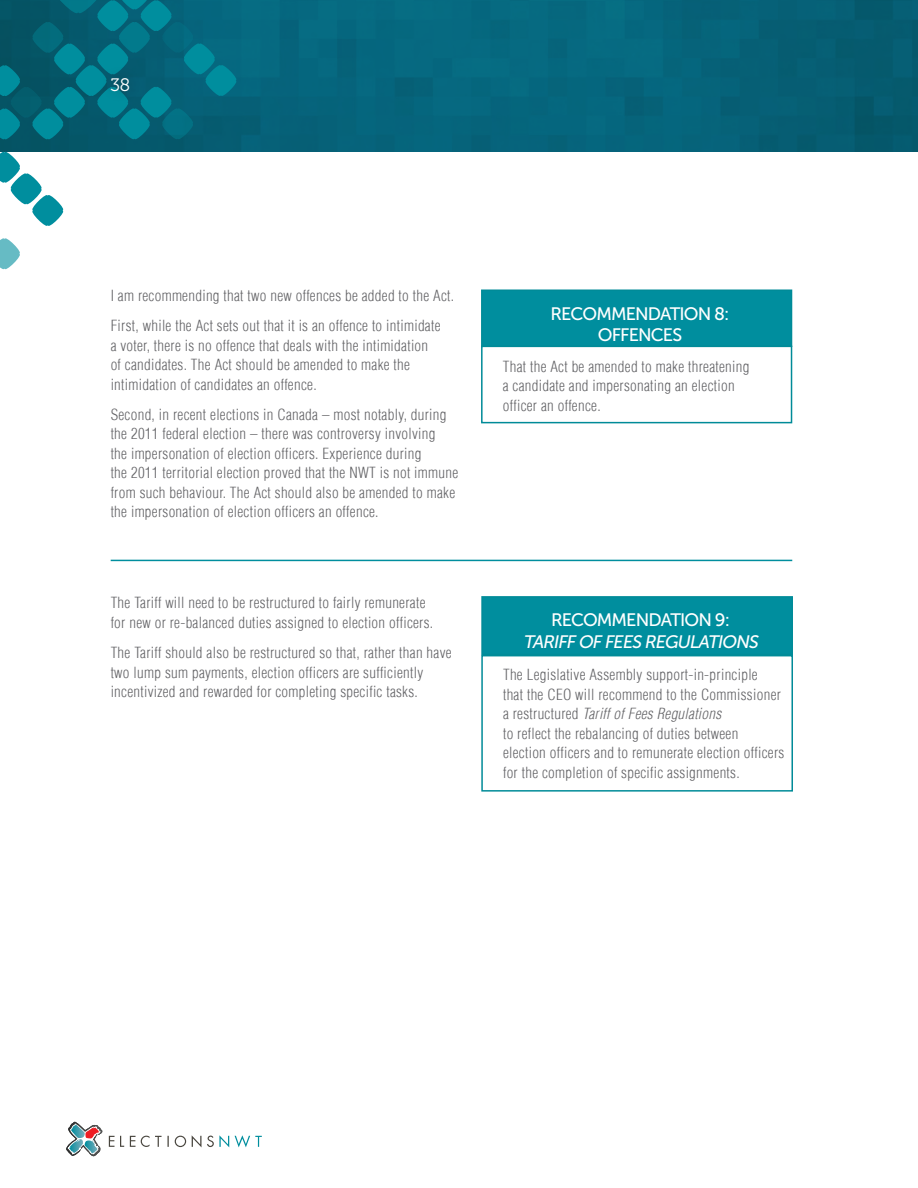
<style>
.page{position:relative;width:918px;height:1188px;background:#fff}
.page>*{position:absolute;margin:0;border:0;box-sizing:border-box;transform-origin:0 0}
.Recommendation_box_h{font:18px "Museo Sans 500";letter-spacing:-.05em;color:#fff}
.Recommendation_box_h-2{font:italic 18px "Museo Sans 500";color:#fff}
.t1{font:18px "Museo 300";color:#fff}
.body{font:300 condensed 15px/19.5px "Helvetica LT";letter-spacing:.02em;color:#636366}
.Recommendation_box_t{font:300 condensed 15px/19.5px "Helvetica LT";letter-spacing:.02em;color:#636366}
.s1{font-style:italic}
</style>
<div class="page">
<div style="left:0;top:0;width:918px;height:152px;background:linear-gradient(to bottom,#06677d,#066177)"></div>
<svg style="left:109px;top:1136px;width:15px;height:11px"></svg>
<svg style="left:130px;top:1136px;width:32px;height:11px"></svg>
<svg style="left:175px;top:1136px;width:11px;height:11px"></svg>
<svg style="left:192px;top:1135px;width:9px;height:12px"></svg>
<svg style="left:207px;top:1135px;width:22px;height:12px"></svg>
<svg style="left:235px;top:1135px;width:27px;height:12px"></svg>
<svg style="left:66px;top:1122px;width:36px;height:34px"></svg>
<svg style="left:0;top:0;width:236px;height:270px"></svg>
<div style="left:100px;top:66px;width:42px;height:37px;background:#231f20;opacity:.5"></div>
<div style="left:481px;top:346px;width:311px;height:77px;border:2px solid #008b98"></div>
<div style="left:482px;top:290px;width:310px;height:56px;background:#008e9e"></div>
<div style="left:481px;top:290px;width:311px;height:57px;border:2px solid #008b98"></div>
<div style="left:481px;top:655px;width:312px;height:137px;border:2px solid #008b98"></div>
<div style="left:482px;top:597px;width:310px;height:58px;background:#008e9e"></div>
<div style="left:481px;top:596px;width:312px;height:59px;border:2px solid #008b98"></div>
<hr style="left:111px;top:560px;width:681px;height:1px;background:#008e9e">
<p class="t1" style="left:111px;top:75px;width:21px">38</p>
<p class="body" style="left:111px;top:285px;width:345px">I am recommending that two new offences be added to the Act.</p>
<p class="body" style="left:111px;top:316px;width:331px">First, while the Act sets out that it is an offence to intimidate a voter, there is no offence that deals with the intimidation of candidates. The Act should be amended to make the intimidation of candidates an offence.</p>
<p class="body" style="left:111px;top:405px;width:349px">Second, in recent elections in Canada – most notably, during the 2011 federal election – there was controversy involving<br>the impersonation of election officers. Experience during<br>the 2011 territorial election proved that the NWT is not immune from such behaviour. The Act should also be amended to make the impersonation of election officers an offence.</p>
<p class="body" style="left:111px;top:593px;width:324px">The Tariff will need to be restructured to fairly remunerate for new or re-balanced duties assigned to election officers.</p>
<p class="body" style="left:111px;top:643px;width:342px">The Tariff should also be restructured so that, rather than have two lump sum payments, election officers are sufficiently incentivized and rewarded for completing specific tasks.</p>
<p class="Recommendation_box_h" style="left:551px;top:303px;width:181px">RECOMMENDATION 8:</p>
<p class="Recommendation_box_h" style="left:598px;top:325px;width:86px">OFFENCES</p>
<p class="Recommendation_box_t" style="left:503px;top:356px;width:248px">That the Act be amended to make threatening a candidate and impersonating an election officer an offence.</p>
<p class="Recommendation_box_h" style="left:551px;top:610px;width:180px">RECOMMENDATION 9:</p>
<p class="Recommendation_box_h-2" style="left:523px;top:632px;width:240px">TARIFF OF FEES REGULATIONS</p>
<p class="Recommendation_box_t" style="left:503px;top:665px;width:283px">The Legislative Assembly support-in-principle<br>that the CEO will recommend to the Commissioner a restructured <span class="s1">Tariff of Fees Regulations<br></span>to reflect the rebalancing of duties between election officers and to remunerate election officers for the completion of specific assignments.</p>
</div>
